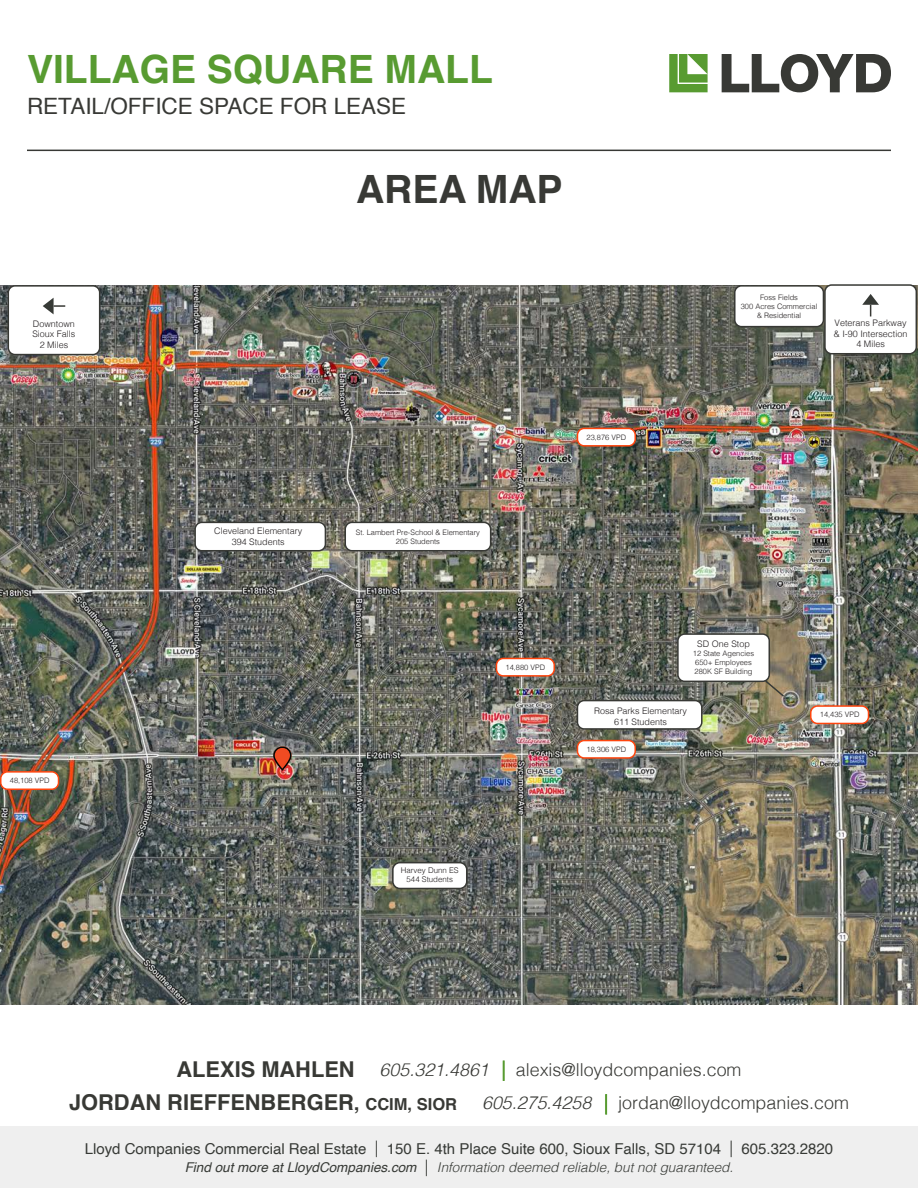
<style>
.page{position:relative;width:918px;height:1188px;background:#fff}
.page>*{position:absolute;margin:0;border:0;box-sizing:border-box;transform-origin:0 0}
.t1{font:700 39px "Helvetica";color:#589b31}
.t2{font:700 39px "Helvetica";color:#383935}
.t3{font:22.5px "Helvetica";color:#383935}
.t4{font:700 21.75px "Helvetica";color:#383935}
.t5{font:300 17.85px "Helvetica";color:#383935}
.t6{font:15px "Helvetica";color:#373a36}
.t7{font:italic 300 13.5px "Helvetica";color:#373a36}
.t8{font:300 9px "Helvetica";color:#231f20}
.t9{font:300 7.8px "Helvetica";color:#231f20}
.t10{font:300 7.5px/9px "Helvetica";color:#231f20;text-align:center}
.s1{font-style:italic}
.s2{font-style:italic;color:#589b31}
.s3{font-size:19.5px}
.s4{font-size:16.5px}
.s5{font-weight:300;font-size:16.5px}
.s6{font-weight:400}
.s7{font-style:normal;font-size:16.5px}
</style>
<div class="page">
<div style="left:0;top:1126px;width:918px;height:62px;background:#efefef"></div>
<svg style="left:669px;top:54px;width:39px;height:38px"></svg>
<svg style="left:722px;top:54px;width:169px;height:38px"></svg>
<hr style="left:27px;top:150px;width:864px;height:1px;background:#383935">
<img style="left:0;top:285px;width:918px;height:719px">
<img style="left:268px;top:662px;width:30px;height:114px">
<div style="left:195px;top:522px;width:130px;height:29px;background:#fff;border-radius:7px"></div>
<div style="left:194px;top:522px;width:132px;height:29px;border:2px solid #383935;border-radius:7px"></div>
<div style="left:345px;top:522px;width:146px;height:29px;background:#fff;border-radius:7px"></div>
<div style="left:345px;top:522px;width:146px;height:29px;border:2px solid #383935;border-radius:7px"></div>
<div style="left:496px;top:658px;width:58px;height:18px;background:#fff;border-radius:7px"></div>
<div style="left:496px;top:658px;width:59px;height:19px;border:2px solid #ff460f;border-radius:7px"></div>
<div style="left:577px;top:701px;width:125px;height:28px;background:#fff;border-radius:7px"></div>
<div style="left:577px;top:700px;width:126px;height:30px;border:2px solid #383935;border-radius:7px"></div>
<div style="left:577px;top:741px;width:58px;height:17px;background:#fff;border-radius:7px"></div>
<div style="left:577px;top:740px;width:59px;height:19px;border:2px solid #ff460f;border-radius:7px"></div>
<div style="left:811px;top:706px;width:58px;height:17px;background:#fff;border-radius:7px"></div>
<div style="left:810px;top:705px;width:59px;height:19px;border:2px solid #ff460f;border-radius:7px"></div>
<div style="left:678px;top:634px;width:91px;height:47px;background:#fff;border-radius:7px"></div>
<div style="left:677px;top:633px;width:93px;height:49px;border:2px solid #383935;border-radius:7px"></div>
<svg style="left:764px;top:679px;width:22px;height:19px"></svg>
<div style="left:735px;top:286px;width:88px;height:41px;background:#fff;border-radius:7px"></div>
<div style="left:734px;top:285px;width:90px;height:42px;border:2px solid #383935;border-radius:7px"></div>
<div style="left:577px;top:428px;width:58px;height:18px;background:#fff;border-radius:7px"></div>
<div style="left:577px;top:428px;width:59px;height:19px;border:2px solid #ff460f;border-radius:7px"></div>
<div style="left:393px;top:863px;width:74px;height:26px;background:#fff;border-radius:7px"></div>
<div style="left:392px;top:862px;width:76px;height:27px;border:2px solid #383935;border-radius:7px"></div>
<div style="left:825px;top:285px;width:91px;height:69px;background:#fff;border-radius:7px"></div>
<div style="left:824px;top:284px;width:93px;height:70px;border:2px solid #383935;border-radius:7px"></div>
<svg style="left:862px;top:294px;width:17px;height:22px"></svg>
<div style="left:8px;top:286px;width:92px;height:69px;background:#fff;border-radius:7px"></div>
<div style="left:8px;top:285px;width:92px;height:70px;border:2px solid #383935;border-radius:7px"></div>
<svg style="left:43px;top:298px;width:22px;height:16px"></svg>
<div style="left:1px;top:772px;width:58px;height:17px;background:#fff;border-radius:7px"></div>
<div style="left:0;top:771px;width:59px;height:19px;border:2px solid #ff460f;border-radius:7px"></div>
<h1 class="t1" style="left:27px;top:38px;width:467px">VILLAGE SQUARE MALL</h1>
<h2 class="t3" style="left:27px;top:89px;width:381px">RETAIL/OFFICE SPACE FOR LEASE</h2>
<p class="t8" style="left:33px;top:316px;width:44px">Downtown</p>
<p class="t8" style="left:32px;top:327px;width:45px">Sioux Falls</p>
<p class="t8" style="left:40px;top:337px;width:30px">2 Miles</p>
<p class="t10" style="left:10px;top:776px;width:41px">48,108 VPD</p>
<p class="t8" style="left:214px;top:523px;width:90px">Cleveland Elementary</p>
<p class="t8" style="left:232px;top:534px;width:55px">394 Students</p>
<p class="t2" style="left:356px;top:157px;width:208px">AREA MAP</p>
<p class="t10" style="left:356px;top:527px;width:126px">St. Lambert Pre-School &amp; Elementary</p>
<p class="t10" style="left:396px;top:536px;width:46px">205 Students</p>
<p class="t10" style="left:587px;top:432px;width:41px">23,876 VPD</p>
<p class="t10" style="left:760px;top:292px;width:39px">Foss Fields</p>
<p class="t10" style="left:741px;top:301px;width:78px">300 Acres Commercial &amp; Residential</p>
<p class="t8" style="left:835px;top:315px;width:74px">Veterans Parkway</p>
<p class="t8" style="left:834px;top:326px;width:75px">&amp; I-90 Intersection</p>
<p class="t8" style="left:856px;top:337px;width:30px">4 Miles</p>
<p class="t10" style="left:506px;top:662px;width:41px">14,880 VPD</p>
<p class="t8" style="left:697px;top:637px;width:54px">SD One Stop</p>
<p class="t10" style="left:693px;top:649px;width:63px">12 State Agencies</p>
<p class="t10" style="left:695px;top:658px;width:58px">650+ Employees</p>
<p class="t10" style="left:695px;top:667px;width:59px">280K SF Building</p>
<p class="t8" style="left:594px;top:703px;width:95px">Rosa Parks Elementary</p>
<p class="t8" style="left:614px;top:714px;width:55px">611 Students</p>
<p class="t10" style="left:587px;top:744px;width:41px">18,306 VPD</p>
<p class="t10" style="left:820px;top:710px;width:41px">14,435 VPD</p>
<p class="t9" style="left:401px;top:864px;width:59px">Harvey Dunn ES</p>
<p class="t9" style="left:407px;top:873px;width:48px">544 Students</p>
<p class="t4" style="left:177px;top:1052px;width:180px">ALEXIS MAHLEN</p>
<p class="t5" style="left:380px;top:1054px;width:363px"><span class="s1">605.321.4861</span> <span class="s2">|</span> alexis@lloydcompanies.com</p>
<p class="t4" style="left:69px;top:1084px;width:390px">JORDAN RIEFFENBERGER<span class="s3">,</span> <span class="s4">CCIM, SIOR</span></p>
<p class="t5" style="left:482px;top:1088px;width:368px"><span class="s1">605.275.4258</span> <span class="s2">|</span> jordan@lloydcompanies.com</p>
<h3 class="t6" style="left:85px;top:1137px;width:750px">Lloyd Companies Commercial Real Estate <span class="s5">|</span> 150 E. 4th Place Suite 600, Sioux Falls, SD 57104 <span class="s5">|</span> 605.323.2820</h3>
<h3 class="t7" style="left:185px;top:1156px;width:550px"><span class="s6">Find out more at LloydCompanies.com</span> <span class="s7">|</span> Information deemed reliable, but not guaranteed.</h3>
</div>
